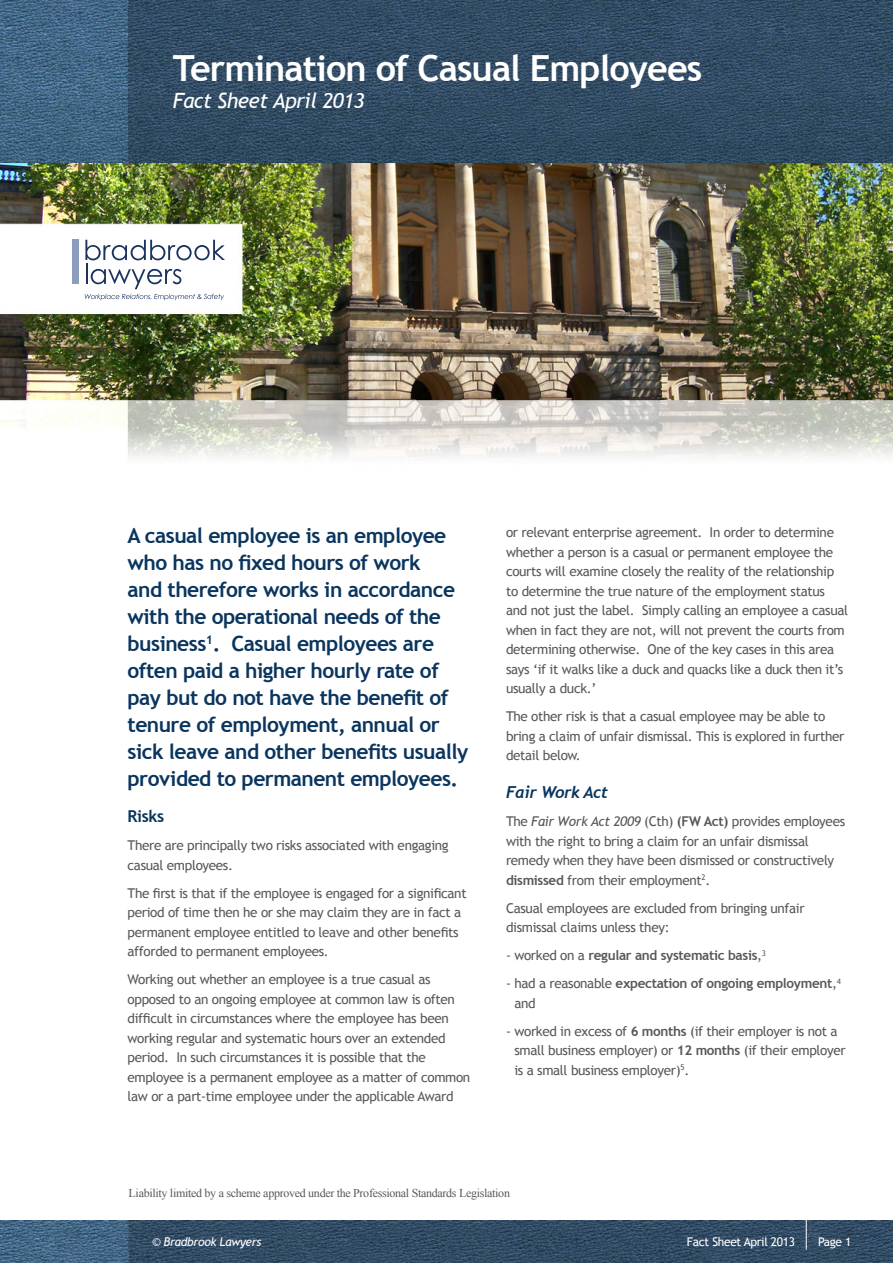
<style>
.page{position:relative;width:893px;height:1263px;background:#fff}
.page>*{position:absolute;margin:0;border:0;box-sizing:border-box;transform-origin:0 0}
.t1{font:700 36px "Trebuchet MS";letter-spacing:-.025em;color:#fff}
.t2{font:700 21px/27px "Trebuchet MS";letter-spacing:-.025em;color:#0a355e}
.t3{font:italic 21px "Trebuchet MS";letter-spacing:-.025em;color:#fff}
.t4{font:italic 700 16.5px "Trebuchet";letter-spacing:-.025em;color:#0a355e}
.t5{font:700 16.5px "Trebuchet MS";letter-spacing:-.025em;color:#0a355e}
.t6{font:13.5px/19.5px "Trebuchet MS";letter-spacing:-.025em;color:#57585a}
.t7{font:700 13.5px/19.5px "Trebuchet MS";letter-spacing:-.025em;color:#57585a}
.t8{font:12px "Times New Roman";letter-spacing:-.025em;color:#57585a}
.t9{font:12px "Trebuchet MS";letter-spacing:-.025em;color:#fff}
.t10{font:italic 12px "Trebuchet MS";letter-spacing:-.025em;color:#fff}
.s1{font-style:italic}
.s2{font-weight:700}
.s3{font-weight:400}
</style>
<div class="page">
<img style="left:0;top:1220px;width:893px;height:43px">
<hr style="left:806px;top:1203px;width:1px;height:46px;background:#fff">
<img style="left:0;top:0;width:893px;height:459px">
<div style="left:65px;top:232px;width:167px;height:75px;background:#fff"></div>
<div style="left:72px;top:240px;width:7px;height:44px;background:#8d9dbc"></div>
<svg style="left:85px;top:240px;width:140px;height:60px"></svg>
<h1 class="t1" style="left:173px;top:45px;width:531px">Termination of Casual Employees</h1>
<h2 class="t3" style="left:173px;top:88px;width:193px">Fact Sheet April 2013</h2>
<p class="t2" style="left:128px;top:522px;width:342px">A casual employee is an employee who has no fixed hours of work<br>and therefore works in accordance with the operational needs of the business<sup>1</sup>. Casual employees are often paid a higher hourly rate of pay but do not have the benefit of tenure of employment, annual or sick leave and other benefits usually provided to permanent employees.</p>
<p class="t5" style="left:128px;top:806px;width:38px">Risks</p>
<p class="t6" style="left:128px;top:836px;width:323px">There are principally two risks associated with engaging casual employees.</p>
<p class="t6" style="left:128px;top:883px;width:341px">The first is that if the employee is engaged for a significant period of time then he or she may claim they are in fact a permanent employee entitled to leave and other benefits afforded to permanent employees.</p>
<p class="t6" style="left:128px;top:970px;width:344px">Working out whether an employee is a true casual as opposed to an ongoing employee at common law is often difficult in circumstances where the employee has been working regular and systematic hours over an extended period. In such circumstances it is possible that the employee is a permanent employee as a matter of common law or a part-time employee under the applicable Award</p>
<p class="t6" style="left:506px;top:523px;width:344px">or relevant enterprise agreement. In order to determine whether a person is a casual or permanent employee the courts will examine closely the reality of the relationship to determine the true nature of the employment status and not just the label. Simply calling an employee a casual when in fact they are not, will not prevent the courts from determining otherwise. One of the key cases in this area says ‘if it walks like a duck and quacks like a duck then it’s usually a duck.’</p>
<p class="t6" style="left:506px;top:707px;width:340px">The other risk is that a casual employee may be able to bring a claim of unfair dismissal. This is explored in further detail below.</p>
<p class="t4" style="left:506px;top:782px;width:104px">Fair Work Act</p>
<p class="t6" style="left:506px;top:812px;width:341px">The <span class="s1">Fair Work Act 2009</span> (Cth) <span class="s2">(FW Act)</span> provides employees with the right to bring a claim for an unfair dismissal remedy when they have been dismissed or constructively <span class="s2">dismissed</span> from their employment<sup>2</sup>.</p>
<p class="t6" style="left:506px;top:898px;width:300px">Casual employees are excluded from bringing unfair dismissal claims unless they:</p>
<p class="t7" style="left:506px;top:946px;width:261px"><span class="s3">- worked on a</span> regular and systematic basis<span class="s3">,</span><sup>3</sup></p>
<p class="t7" style="left:514px;top:974px;width:328px;text-indent:-8px"><span class="s3">- had a reasonable</span> expectation of ongoing employment<span class="s3">,</span><sup>4 </sup><span class="s3">and</span></p>
<p class="t6" style="left:514px;top:1021px;width:333px;text-indent:-8px">- worked in excess of <span class="s2">6 months</span> (if their employer is not a small business employer) or <span class="s2">12 months</span> (if their employer is a small business employer)<sup>5</sup>.</p>
<p class="t8" style="left:129px;top:1185px;width:383px">Liability limited by a scheme approved under the Professional Standards Legislation</p>
<p class="t10" style="left:152px;top:1235px;width:111px">© Bradbrook Lawyers</p>
<p class="t9" style="left:687px;top:1235px;width:110px">Fact Sheet April 2013</p>
<p class="t9" style="left:818px;top:1235px;width:35px">Page 1</p>
</div>
